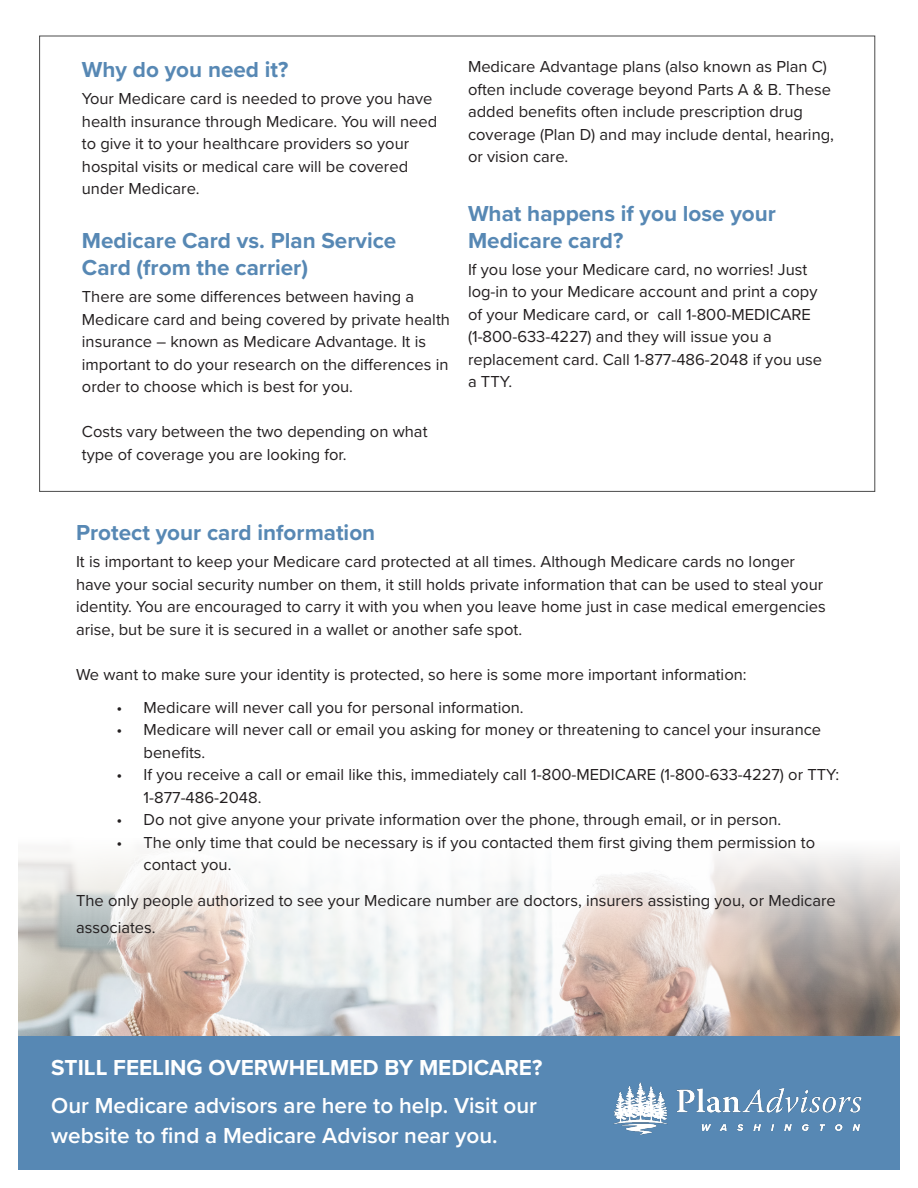
<style>
.page{position:relative;width:918px;height:1188px;background:#fff}
.page>*{position:absolute;margin:0;border:0;box-sizing:border-box;transform-origin:0 0}
.t1{font:700 22.5px/27px "Proxima Nova";color:#5788b4}
.t2{font:600 22.5px/30px "Proxima Nova";color:#fff}
.t3{font:700 22.5px "Proxima Nova";color:#fff}
.t4{font:16.5px/22.5px "Proxima Nova";color:#231f20}
</style>
<div class="page">
<img style="left:18px;top:851px;width:882px;height:186px">
<div style="left:18px;top:1037px;width:882px;height:133px;background:#5788b4"></div>
<img style="left:614px;top:1083px;width:248px;height:52px">
<p class="t1" style="left:82px;top:56px;width:208px">Why do you need it?</p>
<p class="t4" style="left:82px;top:87px;width:357px">Your Medicare card is needed to prove you have health insurance through Medicare. You will need to give it to your healthcare providers so your hospital visits or medical care will be covered under Medicare.</p>
<p class="t1" style="left:82px;top:227px;width:316px">Medicare Card vs. Plan Service<br>Card (from the carrier)</p>
<p class="t4" style="left:82px;top:285px;width:370px">There are some differences between having a Medicare card and being covered by private health insurance – known as Medicare Advantage. It is important to do your research on the differences in order to choose which is best for you.</p>
<p class="t4" style="left:82px;top:420px;width:347px">Costs vary between the two depending on what type of coverage you are looking for.</p>
<p class="t4" style="left:468px;top:55px;width:368px">Medicare Advantage plans (also known as Plan C) often include coverage beyond Parts A &amp; B. These added benefits often include prescription drug coverage (Plan D) and may include dental, hearing, or vision care.</p>
<p class="t1" style="left:468px;top:199px;width:310px">What happens if you lose your<br>Medicare card?</p>
<p class="t4" style="left:468px;top:257px;width:356px">If you lose your Medicare card, no worries! Just log-in to your Medicare account and print a copy of your Medicare card, or call 1-800-MEDICARE (1-800-633-4227) and they will issue you a replacement card. Call 1-877-486-2048 if you use a TTY.</p>
<p class="t1" style="left:76px;top:519px;width:301px">Protect your card information</p>
<p class="t4" style="left:76px;top:550px;width:751px">It is important to keep your Medicare card protected at all times. Although Medicare cards no longer have your social security number on them, it still holds private information that can be used to steal your identity. You are encouraged to carry it with you when you leave home just in case medical emergencies arise, but be sure it is secured in a wallet or another safe spot.</p>
<p class="t4" style="left:76px;top:662px;width:672px">We want to make sure your identity is protected, so here is some more important information:</p>
<p class="t4" style="left:117px;top:695px;width:409px">• Medicare will never call you for personal information.</p>
<p class="t4" style="left:144px;top:718px;width:679px;text-indent:-27px">• Medicare will never call or email you asking for money or threatening to cancel your insurance benefits.</p>
<p class="t4" style="left:144px;top:763px;width:697px;text-indent:-27px">• If you receive a call or email like this, immediately call 1-800-MEDICARE (1-800-633-4227) or TTY:<br>1-877-486-2048.</p>
<p class="t4" style="left:117px;top:808px;width:666px">• Do not give anyone your private information over the phone, through email, or in person.</p>
<p class="t4" style="left:144px;top:830px;width:673px;text-indent:-27px">• The only time that could be necessary is if you contacted them first giving them permission to contact you.</p>
<p class="t4" style="left:76px;top:887px;width:761px;line-height:27px">The only people authorized to see your Medicare number are doctors, insurers assisting you, or Medicare associates.</p>
<p class="t3" style="left:51px;top:1051px;width:492px">STILL FEELING OVERWHELMED BY MEDICARE?</p>
<p class="t2" style="left:51px;top:1090px;width:487px">Our Medicare advisors are here to help. Visit our website to find a Medicare Advisor near you.</p>
</div>
